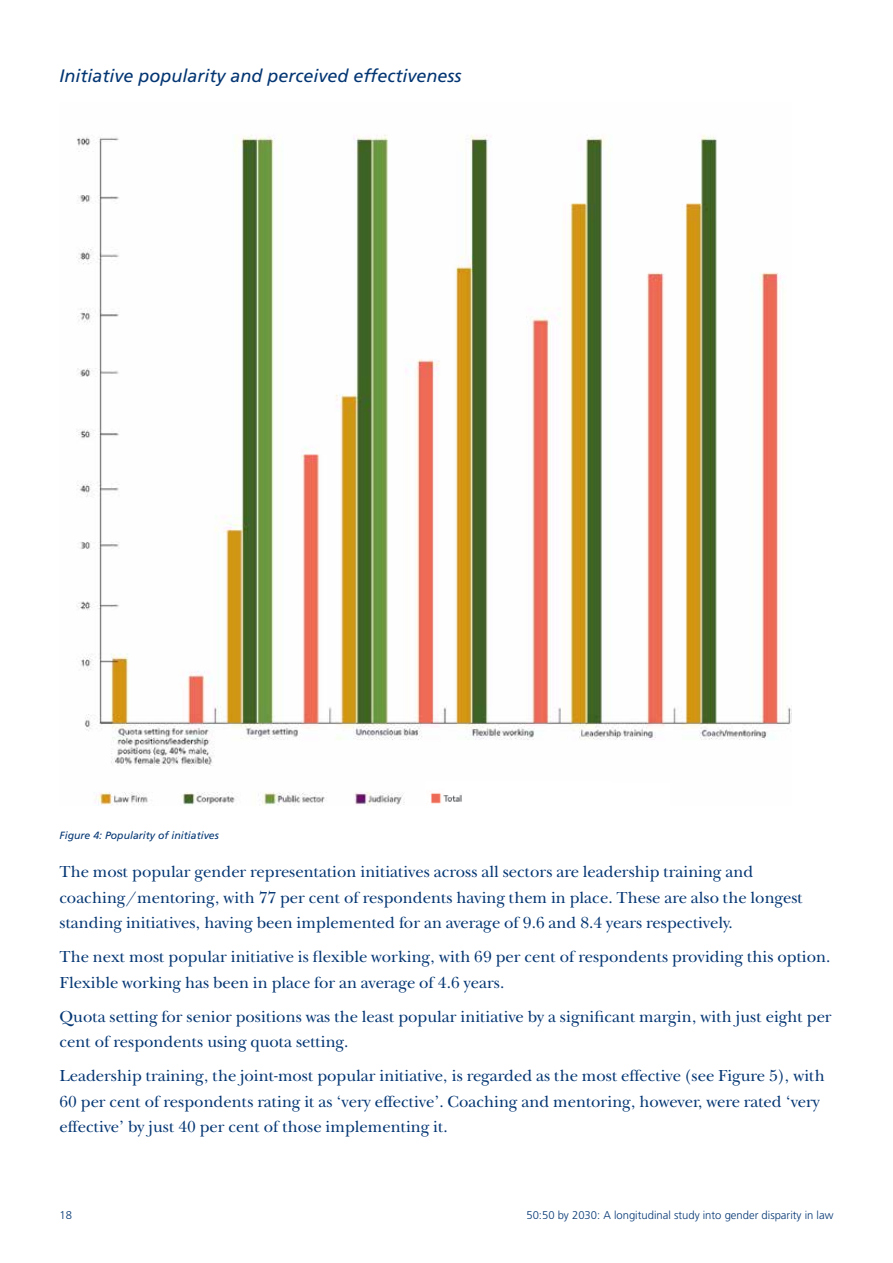
<style>
.page{position:relative;width:893px;height:1263px;background:#fff}
.page>*{position:absolute;margin:0;border:0;box-sizing:border-box;transform-origin:0 0}
.t1{font:italic 18px "Frutiger LT Pro";color:#043673}
.t2{font:16.5px/25.5px "New Baskerville ITC";color:#043673}
.t3{font:300 11.25px "Frutiger LT Pro";color:#043673}
.t4{font:italic 10.5px "Frutiger LT Pro";color:#043673}
</style>
<div class="page">
<img style="left:76px;top:134px;width:715px;height:671px">
<div style="left:425px;top:781px;width:186px;height:22px;background:#fff"></div>
<img style="left:427px;top:784px;width:242px;height:21px">
<p class="t1" style="left:60px;top:65px;width:403px">Initiative popularity and perceived effectiveness</p>
<p class="t4" style="left:60px;top:829px;width:161px">Figure 4: Popularity of initiatives</p>
<p class="t2" style="left:60px;top:860px;width:745px">The most popular gender representation initiatives across all sectors are leadership training and coaching/mentoring, with 77 per cent of respondents having them in place. These are also the longest standing initiatives, having been implemented for an average of 9.6 and 8.4 years respectively.</p>
<p class="t2" style="left:60px;top:945px;width:772px">The next most popular initiative is flexible working, with 69 per cent of respondents providing this option.<br>Flexible working has been in place for an average of 4.6 years.</p>
<p class="t2" style="left:60px;top:1004px;width:774px">Quota setting for senior positions was the least popular initiative by a significant margin, with just eight per cent of respondents using quota setting.</p>
<p class="t2" style="left:60px;top:1064px;width:767px">Leadership training, the joint-most popular initiative, is regarded as the most effective (see Figure 5), with<br>60 per cent of respondents rating it as ‘very effective’. Coaching and mentoring, however, were rated ‘very effective’ by just 40 per cent of those implementing it.</p>
<p class="t3" style="left:60px;top:1208px;width:14px">18</p>
<p class="t3" style="left:526px;top:1208px;width:308px">50:50 by 2030: A longitudinal study into gender disparity in law</p>
</div>
